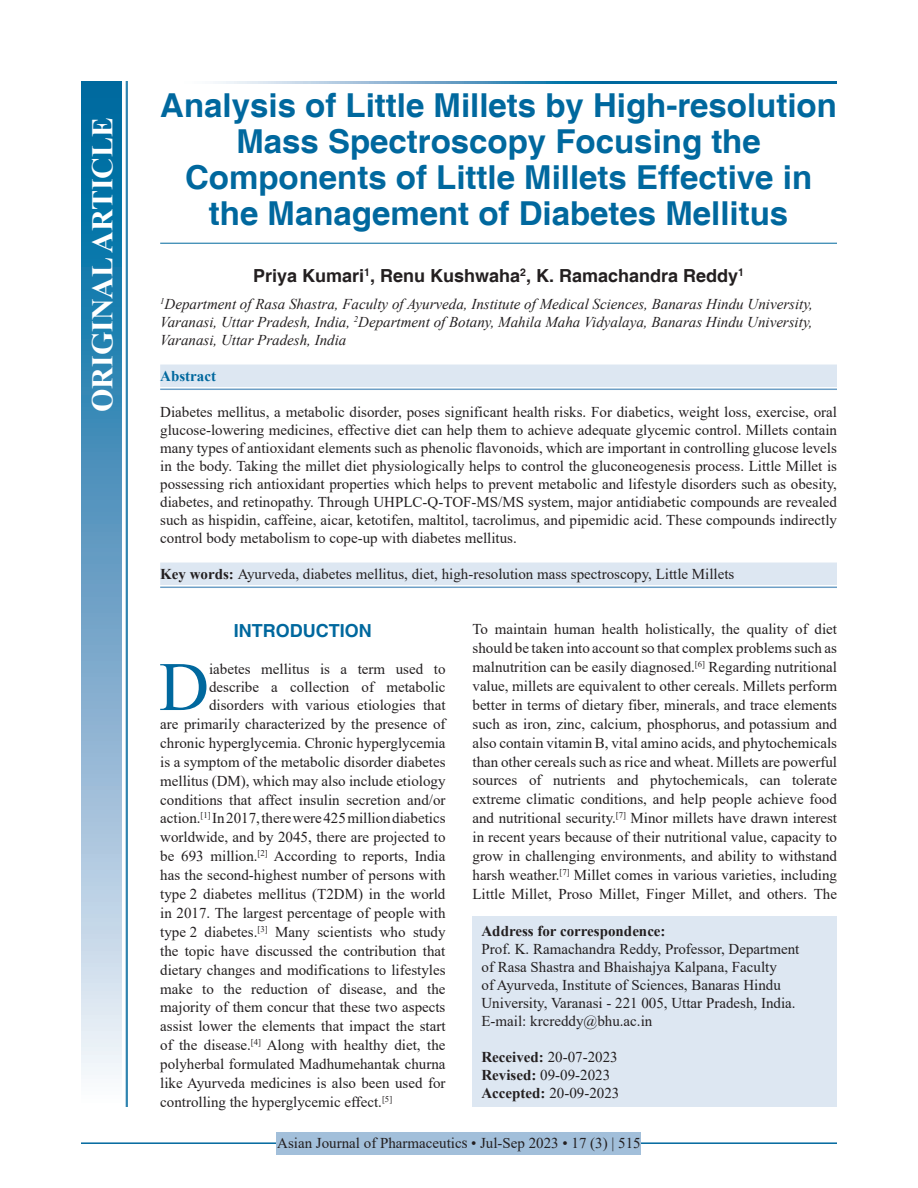
<style>
.page{position:relative;width:918px;height:1188px;background:#fff}
.page>*{position:absolute;margin:0;border:0;box-sizing:border-box;transform-origin:0 0}
.DROP_CAP_TX{font:69.3px "Times New Roman";color:#00689e}
.AT{font:700 33px/36px "Helvetica";color:#00689e;text-align:center}
.AH{font:700 30px "Times New Roman";color:#fff}
.AU{font:700 18px "Helvetica";color:#231f20}
.t1{font:700 18px "Helvetica";color:#00689e}
.DROP_CAP_TX-2{font:15px "Times New Roman";color:#231f20}
.TX{font:15px/18.9px "Times New Roman";color:#231f20;text-align:justify}
.ABS{font:15px/18px "Times New Roman";color:#231f20;text-align:justify}
.REF{font:15px/18px "Times New Roman";color:#231f20}
.AFF{font:italic 15px/18px "Times New Roman";color:#231f20;text-align:justify}
.KWD_1_L{font:15px "Times New Roman";color:#231f20}
.RF{font:15px "Times New Roman";color:#231f20}
.ABSH{font:700 15px "Times New Roman";color:#00689e}
.s1{font-weight:700}
</style>
<div class="page">
<hr style="left:81px;top:1142px;width:756px;height:2px;background:#00689e">
<div style="left:277px;top:1132px;width:364px;height:22px;background:#a2bfda"></div>
<hr style="left:160px;top:243px;width:677px;height:1px;background:#00689e">
<div style="left:160px;top:365px;width:677px;height:22px;background:#dde7f2"></div>
<hr style="left:160px;top:389px;width:677px;height:1px;background:#6d9fc6">
<div style="left:160px;top:563px;width:677px;height:22px;background:#dde7f2"></div>
<hr style="left:160px;top:587px;width:677px;height:1px;background:#6d9fc6">
<div style="left:472px;top:917px;width:365px;height:190px;background:#dde7f2"></div>
<svg style="left:215px;top:81px;width:622px;height:3px;background:#4d94bc"></svg>
<div style="left:81px;top:81px;width:41px;height:1026px;background:linear-gradient(to bottom,#005e9a,#f6f0f9)"></div>
<hr style="left:127px;top:81px;width:1px;height:1026px;background:#00689e">
<hr style="left:126px;top:81px;width:1px;height:1026px;background:#00689e">
<p class="AH" style="left:81px;top:412px;width:296px;rotate:-90deg">ORIGINAL ARTICLE</p>
<p class="AT" style="left:160px;top:89px;width:678px">Analysis of Little Millets by High-resolution Mass Spectroscopy Focusing the Components of Little Millets Effective in the Management of Diabetes Mellitus</p>
<p class="AU" style="left:253px;top:265px;width:492px">Priya Kumari<sup>1</sup>, Renu Kushwaha<sup>2</sup>, K. Ramachandra Reddy<sup>1</sup></p>
<p class="AFF" style="left:160px;top:295px;width:654px"><sup>1</sup>Department of Rasa Shastra, Faculty of Ayurveda, Institute of Medical Sciences, Banaras Hindu University, Varanasi, Uttar Pradesh, India, <sup>2</sup>Department of Botany, Mahila Maha Vidyalaya, Banaras Hindu University, Varanasi, Uttar Pradesh, India</p>
<p class="ABSH" style="left:160px;top:365px;width:57px">Abstract</p>
<p class="ABS" style="left:160px;top:403px;width:678px">Diabetes mellitus, a metabolic disorder, poses significant health risks. For diabetics, weight loss, exercise, oral glucose-lowering medicines, effective diet can help them to achieve adequate glycemic control. Millets contain many types of antioxidant elements such as phenolic flavonoids, which are important in controlling glucose levels in the body. Taking the millet diet physiologically helps to control the gluconeogenesis process. Little Millet is possessing rich antioxidant properties which helps to prevent metabolic and lifestyle disorders such as obesity, diabetes, and retinopathy. Through UHPLC-Q-TOF-MS/MS system, major antidiabetic compounds are revealed such as hispidin, caffeine, aicar, ketotifen, maltitol, tacrolimus, and pipemidic acid. These compounds indirectly control body metabolism to cope-up with diabetes mellitus.</p>
<p class="KWD_1_L" style="left:160px;top:563px;width:576px"><span class="s1">Key words:</span> Ayurveda, diabetes mellitus, diet, high-resolution mass spectroscopy, Little Millets</p>
<h1 class="t1" style="left:234px;top:620px;width:139px">INTRODUCTION</h1>
<p class="DROP_CAP_TX" style="left:159px;top:638px;width:52px">D</p>
<p class="DROP_CAP_TX-2" style="left:209px;top:658px;width:238px">iabetes mellitus is a term used to</p>
<p class="DROP_CAP_TX-2" style="left:209px;top:676px;width:238px">describe a collection of metabolic</p>
<p class="DROP_CAP_TX-2" style="left:209px;top:694px;width:238px">disorders with various etiologies that</p>
<p class="DROP_CAP_TX-2" style="left:160px;top:713px;width:287px">are primarily characterized by the presence of</p>
<p class="DROP_CAP_TX-2" style="left:160px;top:732px;width:287px">chronic hyperglycemia. Chronic hyperglycemia</p>
<p class="DROP_CAP_TX-2" style="left:160px;top:751px;width:287px">is a symptom of the metabolic disorder diabetes</p>
<p class="DROP_CAP_TX-2" style="left:160px;top:770px;width:287px">mellitus (DM), which may also include etiology</p>
<p class="DROP_CAP_TX-2" style="left:160px;top:789px;width:287px">conditions that affect insulin secretion and/or</p>
<p class="DROP_CAP_TX-2" style="left:160px;top:808px;width:287px">action.<sup>[1]</sup> In 2017, there were 425 million diabetics</p>
<p class="DROP_CAP_TX-2" style="left:160px;top:827px;width:287px">worldwide, and by 2045, there are projected to</p>
<p class="DROP_CAP_TX-2" style="left:160px;top:846px;width:287px">be 693 million.<sup>[2]</sup> According to reports, India</p>
<p class="DROP_CAP_TX-2" style="left:160px;top:865px;width:287px">has the second-highest number of persons with</p>
<p class="DROP_CAP_TX-2" style="left:160px;top:883px;width:287px">type 2 diabetes mellitus (T2DM) in the world</p>
<p class="DROP_CAP_TX-2" style="left:160px;top:902px;width:287px">in 2017. The largest percentage of people with</p>
<p class="DROP_CAP_TX-2" style="left:160px;top:921px;width:287px">type 2 diabetes.<sup>[3]</sup> Many scientists who study</p>
<p class="DROP_CAP_TX-2" style="left:160px;top:940px;width:287px">the topic have discussed the contribution that</p>
<p class="DROP_CAP_TX-2" style="left:160px;top:959px;width:287px">dietary changes and modifications to lifestyles</p>
<p class="DROP_CAP_TX-2" style="left:160px;top:978px;width:287px">make to the reduction of disease, and the</p>
<p class="DROP_CAP_TX-2" style="left:160px;top:997px;width:287px">majority of them concur that these two aspects</p>
<p class="DROP_CAP_TX-2" style="left:160px;top:1016px;width:287px">assist lower the elements that impact the start</p>
<p class="DROP_CAP_TX-2" style="left:160px;top:1035px;width:287px">of the disease.<sup>[4]</sup> Along with healthy diet, the</p>
<p class="DROP_CAP_TX-2" style="left:160px;top:1054px;width:287px">polyherbal formulated Madhumehantak churna</p>
<p class="DROP_CAP_TX-2" style="left:160px;top:1072px;width:287px">like Ayurveda medicines is also been used for</p>
<p class="DROP_CAP_TX-2" style="left:160px;top:1091px;width:234px">controlling the hyperglycemic effect.<sup>[5]</sup></p>
<p class="TX" style="left:472px;top:619px;width:366px">To maintain human health holistically, the quality of diet should be taken into account so that complex problems such as malnutrition can be easily diagnosed.<sup>[6]</sup> Regarding nutritional value, millets are equivalent to other cereals. Millets perform better in terms of dietary fiber, minerals, and trace elements such as iron, zinc, calcium, phosphorus, and potassium and also contain vitamin B, vital amino acids, and phytochemicals than other cereals such as rice and wheat. Millets are powerful sources of nutrients and phytochemicals, can tolerate extreme climatic conditions, and help people achieve food and nutritional security.<sup>[7]</sup> Minor millets have drawn interest in recent years because of their nutritional value, capacity to grow in challenging environments, and ability to withstand harsh weather.<sup>[7]</sup> Millet comes in various varieties, including Little Millet, Proso Millet, Finger Millet, and others. The</p>
<p class="REF" style="left:482px;top:922px;width:319px"><span class="s1">Address for correspondence:<br></span>Prof. K. Ramachandra Reddy, Professor, Department of Rasa Shastra and Bhaishajya Kalpana, Faculty<br>of Ayurveda, Institute of Sciences, Banaras Hindu University, Varanasi - 221 005, Uttar Pradesh, India.<br>E-mail: krcreddy@bhu.ac.in</p>
<p class="REF" style="left:482px;top:1048px;width:139px"><span class="s1">Received:</span> 20-07-2023<br><span class="s1">Revised:</span> 09-09-2023<br><span class="s1">Accepted:</span> 20-09-2023</p>
<p class="RF" style="left:277px;top:1133px;width:365px">Asian Journal of Pharmaceutics • Jul-Sep 2023 • 17 (3) | 515</p>
</div>
